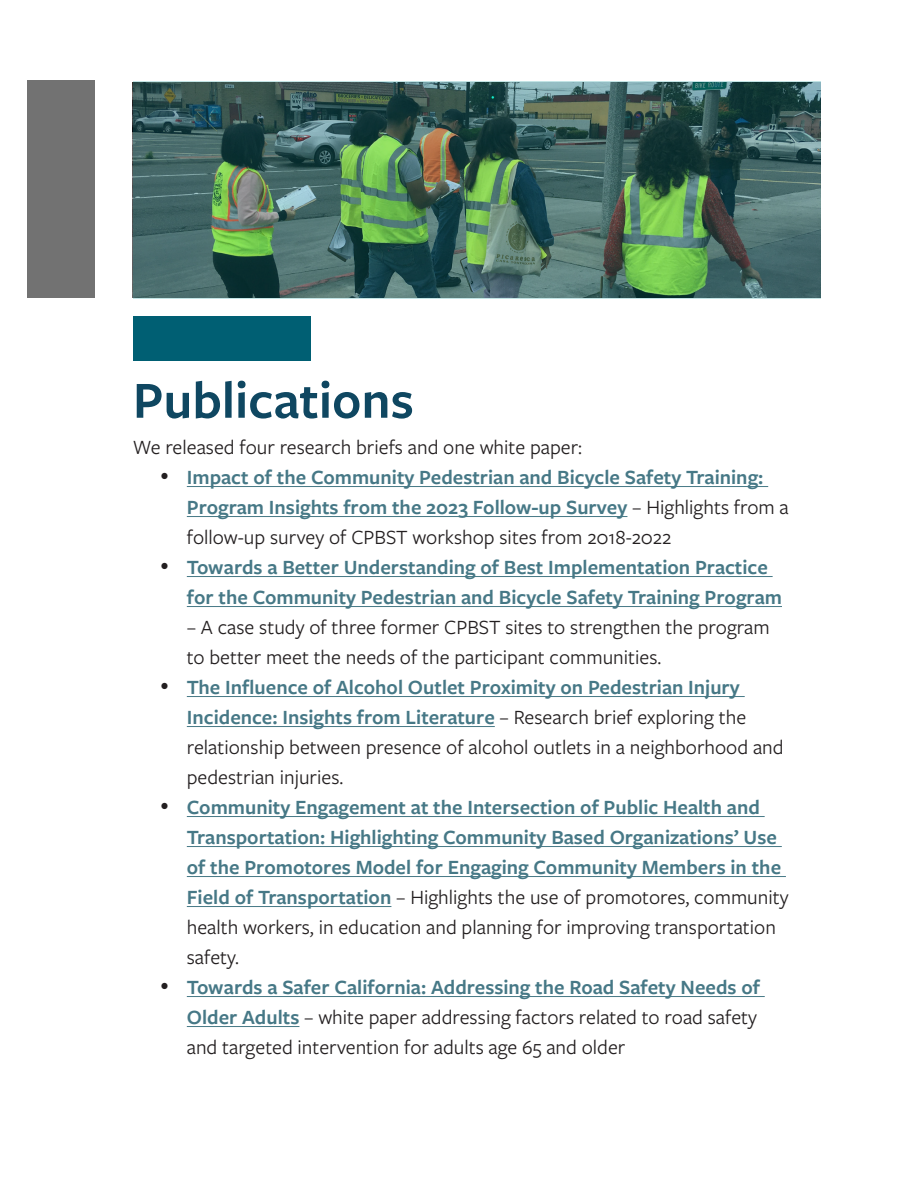
<style>
.page{position:relative;width:918px;height:1188px;background:#fff}
.page>*{position:absolute;margin:0;border:0;box-sizing:border-box;transform-origin:0 0}
.Heading_1{font:600 54px "Freight Sans Pro";color:#0f4761}
.t1{font:600 21px/30px "Freight Sans Pro";color:#467886}
.t2{font:21px/30px "Freight Sans Pro";color:#231f20}
.s1{color:#231f20}
.s2{font-weight:400;color:#231f20}
.s3{font-weight:600;color:#467886}
</style>
<div class="page">
<hr style="left:187px;top:486px;width:581px;height:1px;background:#467886">
<hr style="left:187px;top:516px;width:440px;height:1px;background:#467886">
<hr style="left:187px;top:576px;width:586px;height:1px;background:#467886">
<hr style="left:187px;top:606px;width:595px;height:1px;background:#467886">
<hr style="left:187px;top:696px;width:558px;height:1px;background:#467886">
<hr style="left:187px;top:726px;width:308px;height:1px;background:#467886">
<hr style="left:187px;top:816px;width:578px;height:1px;background:#467886">
<hr style="left:187px;top:846px;width:595px;height:1px;background:#467886">
<hr style="left:187px;top:876px;width:599px;height:1px;background:#467886">
<hr style="left:187px;top:906px;width:204px;height:1px;background:#467886">
<hr style="left:187px;top:996px;width:578px;height:1px;background:#467886">
<hr style="left:187px;top:1026px;width:112px;height:1px;background:#467886">
<div style="left:27px;top:80px;width:68px;height:218px;background:#727272"></div>
<img style="left:133px;top:81px;width:688px;height:218px">
<div style="left:133px;top:316px;width:177px;height:45px;background:#005f73"></div>
<p class="Heading_1" style="left:133px;top:363px;width:283px">Publications</p>
<p class="t2" style="left:133px;top:431px;width:451px">We released four research briefs and one white paper:</p>
<p class="t1" style="left:187px;top:461px;width:604px;text-indent:-27px"><span class="s1">•</span> Impact of the Community Pedestrian and Bicycle Safety Training:<br>Program Insights from the 2023 Follow-up Survey <span class="s2">– Highlights from a follow-up survey of CPBST workshop sites from 2018-2022</span></p>
<p class="t1" style="left:187px;top:551px;width:597px;text-indent:-27px"><span class="s1">•</span> Towards a Better Understanding of Best Implementation Practice for the Community Pedestrian and Bicycle Safety Training Program</p>
<p class="t2" style="left:187px;top:611px;width:584px">– A case study of three former CPBST sites to strengthen the program to better meet the needs of the participant communities.</p>
<p class="t2" style="left:187px;top:671px;width:598px;text-indent:-27px">• <span class="s3">The Influence of Alcohol Outlet Proximity on Pedestrian Injury Incidence: Insights from Literature</span> – Research brief exploring the relationship between presence of alcohol outlets in a neighborhood and pedestrian injuries.</p>
<p class="t1" style="left:187px;top:791px;width:603px;text-indent:-27px"><span class="s1">•</span> Community Engagement at the Intersection of Public Health and Transportation: Highlighting Community Based Organizations’ Use of the Promotores Model for Engaging Community Members in the Field of Transportation <span class="s2">– Highlights the use of promotores, community health workers, in education and planning for improving transportation safety.</span></p>
<p class="t2" style="left:187px;top:971px;width:575px;text-indent:-27px">• <span class="s3">Towards a Safer California: Addressing the Road Safety Needs of<br>Older Adults</span> – white paper addressing factors related to road safety and targeted intervention for adults age 65 and older</p>
</div>
